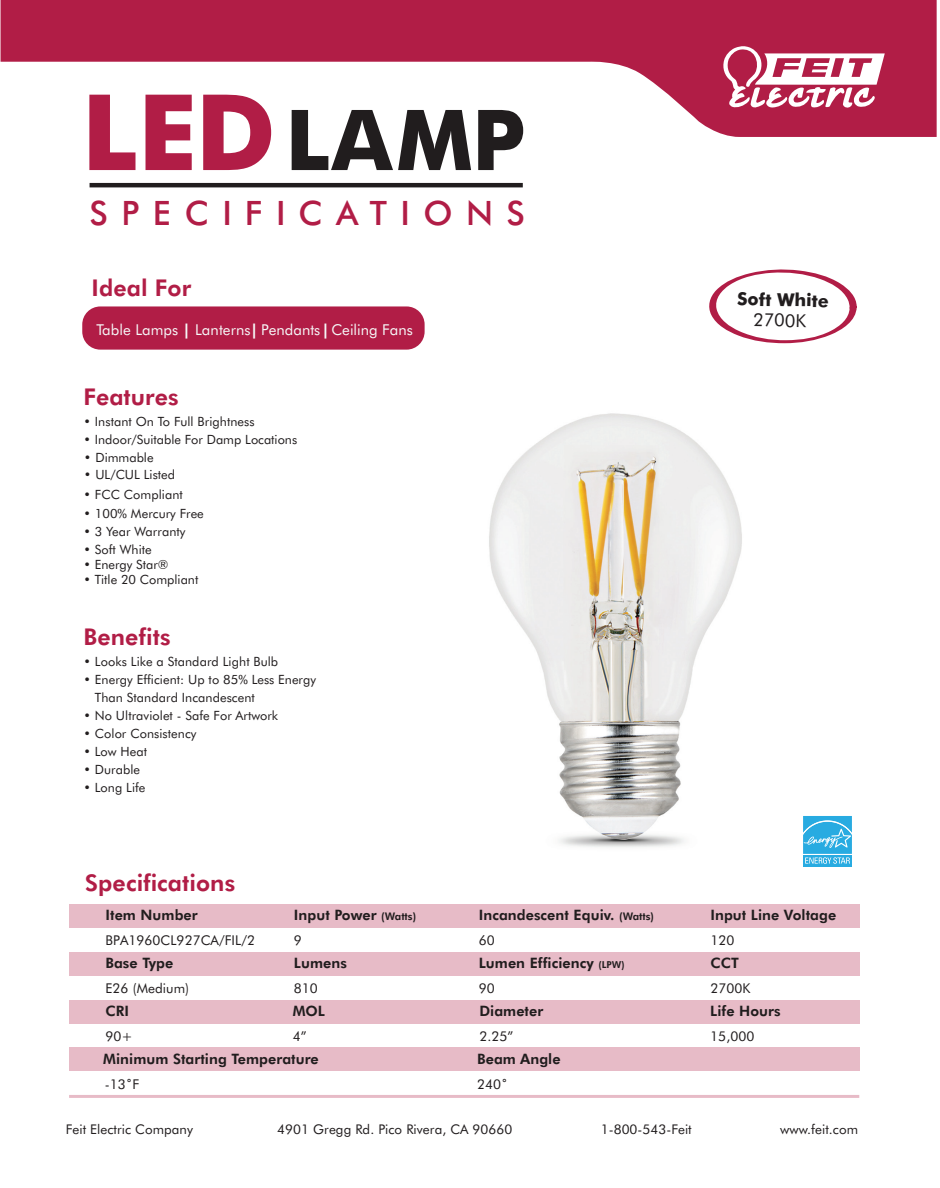
<style>
.page{position:relative;width:940px;height:1188px;background:#fff}
.page>*{position:absolute;margin:0;border:0;box-sizing:border-box;transform-origin:0 0}
.t1{font:700 84px "Futura BT";color:#211d1e}
.t2{font:500 33.6px "Futura BT";letter-spacing:.4em;color:#b11d46}
.t3{font:800 23.1px "Futura BT";letter-spacing:.005em;color:#b11d46}
.t4{font:700 17.85px "Futura BT";color:#211d1e}
.t5{font:17.85px "Futura BT";color:#211d1e}
.t6{font:15px "Futura BT";color:#f6f8f8}
.t7{font:800 14.4px "Futura BT";letter-spacing:.005em;color:#211d1e}
.t8{font:13.5px "Futura BT";letter-spacing:.005em;color:#211d1e}
.t9{font:13.35px "Futura BT";letter-spacing:.005em;color:#211d1e}
.t10{font:12.75px/18px "Futura BT";letter-spacing:.005em;color:#211d1e}
.s1{font-size:105.45px;color:#b11d46}
.s2{font-weight:700}
.s3{font-size:10.5px}
.s4{font-size:9.6px}
</style>
<div class="page">
<img style="left:489px;top:413px;width:253px;height:435px">
<hr style="left:69px;top:1095px;width:790px;height:3px;background:#b11d46">
<div style="left:69px;top:904px;width:790px;height:24px;background:#e7bbc7"></div>
<div style="left:69px;top:952px;width:790px;height:24px;background:#e7bbc7"></div>
<div style="left:69px;top:1000px;width:790px;height:23px;background:#e7bbc7"></div>
<div style="left:69px;top:1048px;width:790px;height:23px;background:#e7bbc7"></div>
<svg style="left:709px;top:269px;width:147px;height:74px"></svg>
<div style="left:82px;top:306px;width:342px;height:44px;background:#b11d46;border-radius:18px"></div>
<hr style="left:90px;top:183px;width:433px;height:4px;background:#211d1e">
<svg style="left:1px;top:0;width:935px;height:137px;fill:#b11d46"></svg>
<svg style="left:722px;top:46px;width:162px;height:63px"></svg>
<svg style="left:803px;top:816px;width:49px;height:51px"></svg>
<h1 class="t1" style="left:81px;top:89px;width:445px"><span class="s1">LED</span>LAMP</h1>
<h2 class="t2" style="left:89px;top:192px;width:437px">SPECIFICATIONS</h2>
<h3 class="t3" style="left:92px;top:273px;width:101px">Ideal For</h3>
<p class="t6" style="left:96px;top:320px;width:318px">Table Lamps <span class="s2">|</span> Lanterns<span class="s2">|</span> Pendants<span class="s2">|</span> Ceiling Fans</p>
<h3 class="t3" style="left:83px;top:382px;width:97px">Features</h3>
<p class="t10" style="left:83px;top:412px;width:173px">• Instant On To Full Brightness</p>
<p class="t10" style="left:83px;top:430px;width:215px">• Indoor/Suitable For Damp Locations</p>
<p class="t10" style="left:84px;top:448px;width:71px">• Dimmable</p>
<p class="t10" style="left:84px;top:466px;width:93px">• UL/CUL Listed</p>
<p class="t10" style="left:83px;top:485px;width:101px">• FCC Compliant</p>
<p class="t10" style="left:83px;top:504px;width:122px">• 100% Mercury Free</p>
<p class="t10" style="left:83px;top:522px;width:104px">• 3 Year Warranty</p>
<p class="t10" style="left:83px;top:540px;width:70px">• Soft White</p>
<p class="t10" style="left:83px;top:555px;width:86px">• Energy Star®</p>
<p class="t10" style="left:83px;top:571px;width:116px">• Title 20 Compliant</p>
<h3 class="t3" style="left:83px;top:623px;width:89px">Benefits</h3>
<p class="t10" style="left:83px;top:653px;width:196px">• Looks Like a Standard Light Bulb</p>
<p class="t10" style="left:95px;top:671px;width:222px;text-indent:-11px">• Energy Efficient: Up to 85% Less Energy<br>Than Standard Incandescent</p>
<p class="t10" style="left:83px;top:707px;width:196px">• No Ultraviolet - Safe For Artwork</p>
<p class="t10" style="left:83px;top:725px;width:114px">• Color Consistency</p>
<p class="t10" style="left:83px;top:743px;width:65px">• Low Heat</p>
<p class="t10" style="left:83px;top:761px;width:58px">• Durable</p>
<p class="t10" style="left:83px;top:779px;width:64px">• Long Life</p>
<h3 class="t3" style="left:85px;top:869px;width:152px">Specifications</h3>
<p class="t7" style="left:105px;top:906px;width:94px">Item Number</p>
<p class="t8" style="left:105px;top:932px;width:151px">BPA1960CL927CA/FIL/2</p>
<p class="t7" style="left:294px;top:906px;width:124px">Input Power <span class="s3">(Watts)</span></p>
<p class="t7" style="left:479px;top:906px;width:177px">Incandescent Equiv. <span class="s3">(Watts)</span></p>
<p class="t8" style="left:294px;top:932px;width:9px">9</p>
<p class="t8" style="left:479px;top:932px;width:17px">60</p>
<h3 class="t4" style="left:737px;top:288px;width:93px;rotate:1deg">Soft White</h3>
<h3 class="t5" style="left:753px;top:309px;width:54px;rotate:1deg">2700K</h3>
<p class="t7" style="left:710px;top:906px;width:127px">Input Line Voltage</p>
<p class="t8" style="left:710px;top:932px;width:26px">120</p>
<p class="t7" style="left:105px;top:954px;width:69px">Base Type</p>
<p class="t7" style="left:294px;top:954px;width:54px">Lumens</p>
<p class="t7" style="left:479px;top:954px;width:147px">Lumen Efficiency <span class="s4">(LPW)</span></p>
<p class="t7" style="left:710px;top:954px;width:30px">CCT</p>
<p class="t8" style="left:105px;top:980px;width:85px">E26 (Medium)</p>
<p class="t8" style="left:710px;top:980px;width:42px">2700K</p>
<p class="t8" style="left:294px;top:980px;width:25px">810</p>
<p class="t8" style="left:479px;top:980px;width:17px">90</p>
<p class="t7" style="left:105px;top:1002px;width:25px">CRI</p>
<p class="t7" style="left:479px;top:1002px;width:65px">Diameter</p>
<p class="t7" style="left:710px;top:1002px;width:72px">Life Hours</p>
<p class="t8" style="left:710px;top:1028px;width:46px">15,000</p>
<p class="t7" style="left:293px;top:1002px;width:34px">MOL</p>
<p class="t7" style="left:103px;top:1050px;width:217px">Minimum Starting Temperature</p>
<p class="t8" style="left:479px;top:1028px;width:35px">2.25”</p>
<p class="t7" style="left:477px;top:1050px;width:85px">Beam Angle</p>
<p class="t8" style="left:477px;top:1076px;width:32px">240˚</p>
<p class="t8" style="left:293px;top:1028px;width:15px">4”</p>
<p class="t8" style="left:105px;top:1028px;width:29px">90+</p>
<p class="t8" style="left:105px;top:1076px;width:36px">-13˚F</p>
<p class="t9" style="left:66px;top:1121px;width:129px">Feit Electric Company</p>
<p class="t9" style="left:277px;top:1121px;width:236px">4901 Gregg Rd. Pico Rivera, CA 90660</p>
<p class="t9" style="left:601px;top:1121px;width:92px">1-800-543-Feit</p>
<p class="t9" style="left:780px;top:1121px;width:79px">www.feit.com</p>
</div>
